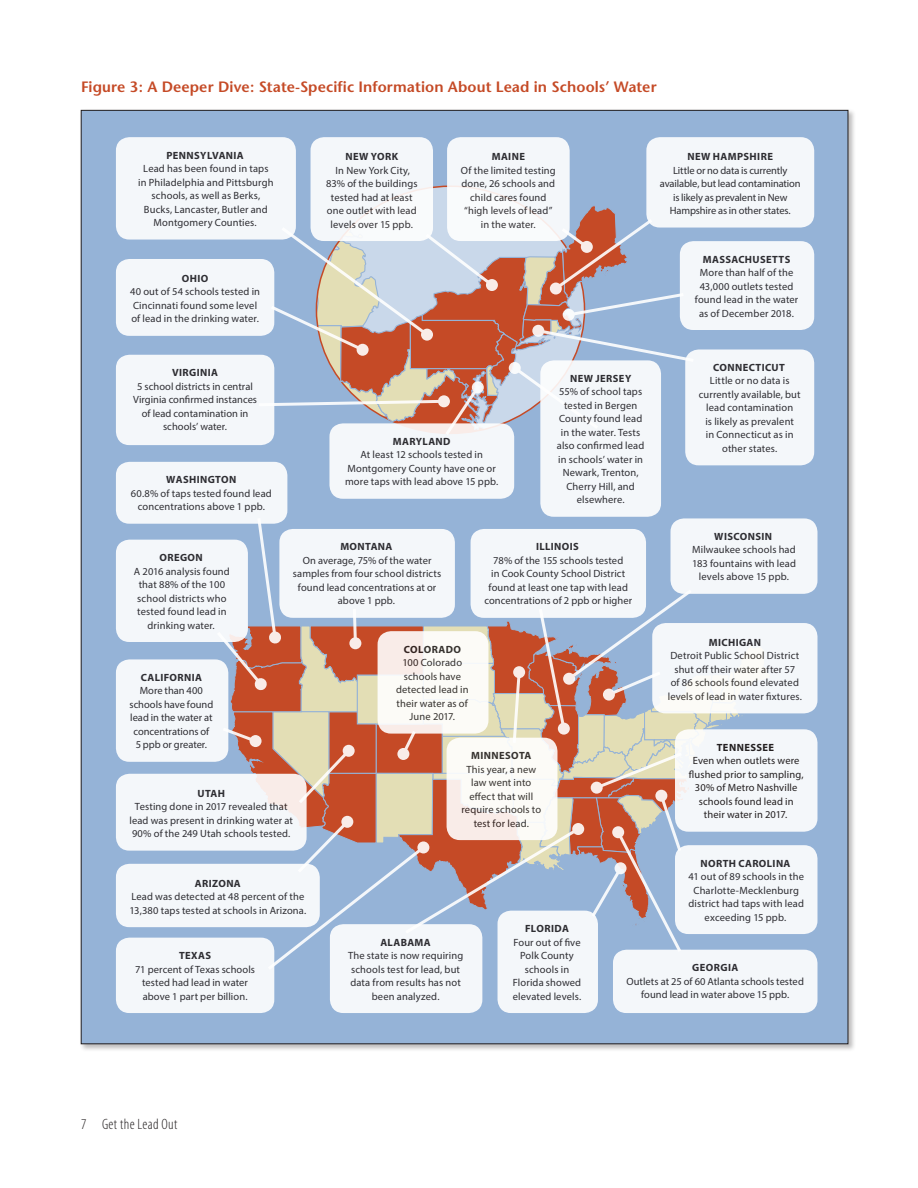
<style>
.page{position:relative;width:918px;height:1188px;background:#fff}
.page>*{position:absolute;margin:0;border:0;box-sizing:border-box;transform-origin:0 0}
.Figure_and_Table_Hea{font:600 15px "Stone Sans";letter-spacing:.005em;color:#c54a26}
.t1{font:300 condensed 15px "Myriad Pro";letter-spacing:.025em;color:#231f20}
.t2{font:10.5px/13.5px "Myriad Pro";letter-spacing:.01em;color:#231f20;text-align:center}
.t3{font:700 10.5px "Myriad Pro";letter-spacing:.04em;color:#231f20}
.t4{font:10.5px/13.5px "Myriad Pro";letter-spacing:-.015em;color:#231f20;text-align:center}
</style>
<div class="page">
<div style="left:79px;top:109px;width:777px;height:943px;background:#231f20;opacity:.3"></div>
<div style="left:81px;top:110px;width:767px;height:934px;background:#95b3d7"></div>
<div style="left:675px;top:729px;width:143px;height:103px;background:#f4f7fa;border-radius:14px"></div>
<div style="left:447px;top:137px;width:123px;height:104px;background:#f4f7fa;border-radius:14px"></div>
<div style="left:680px;top:241px;width:134px;height:89px;background:#f4f7fa;border-radius:14px"></div>
<div style="left:685px;top:349px;width:129px;height:116px;background:#f4f7fa;border-radius:14px"></div>
<div style="left:646px;top:137px;width:168px;height:91px;background:#f4f7fa;border-radius:14px"></div>
<div style="left:116px;top:540px;width:132px;height:102px;background:#f4f7fa;border-radius:14px"></div>
<div style="left:116px;top:659px;width:112px;height:103px;background:#f4f7fa;border-radius:14px"></div>
<div style="left:116px;top:462px;width:171px;height:62px;background:#f4f7fa;border-radius:14px"></div>
<div style="left:671px;top:518px;width:147px;height:76px;background:#f4f7fa;border-radius:14px"></div>
<div style="left:652px;top:623px;width:166px;height:90px;background:#f4f7fa;border-radius:14px"></div>
<div style="left:116px;top:938px;width:158px;height:75px;background:#f4f7fa;border-radius:14px"></div>
<div style="left:116px;top:864px;width:204px;height:63px;background:#f4f7fa;border-radius:14px"></div>
<div style="left:116px;top:774px;width:191px;height:77px;background:#f4f7fa;border-radius:14px"></div>
<div style="left:613px;top:950px;width:205px;height:63px;background:#f4f7fa;border-radius:14px"></div>
<div style="left:675px;top:845px;width:143px;height:89px;background:#f4f7fa;border-radius:14px"></div>
<div style="left:498px;top:911px;width:100px;height:102px;background:#f4f7fa;border-radius:13px"></div>
<div style="left:330px;top:924px;width:152px;height:89px;background:#f4f7fa;border-radius:14px"></div>
<div style="left:116px;top:355px;width:158px;height:90px;background:#f4f7fa;border-radius:14px"></div>
<div style="left:329px;top:423px;width:185px;height:76px;background:#f4f7fa;border-radius:14px"></div>
<div style="left:311px;top:137px;width:122px;height:104px;background:#f4f7fa;border-radius:14px"></div>
<div style="left:116px;top:137px;width:180px;height:103px;background:#f4f7fa;border-radius:14px"></div>
<div style="left:116px;top:259px;width:158px;height:77px;background:#f4f7fa;border-radius:14px"></div>
<svg style="left:257px;top:204px;width:438px;height:232px"></svg>
<div style="left:421px;top:329px;width:12px;height:12px;background:#f9ece8;border-radius:50%"></div>
<svg style="left:215px;top:515px;width:558px;height:456px"></svg>
<svg style="left:572px;top:823px;width:12px;height:12px"></svg>
<div style="left:540px;top:360px;width:121px;height:157px;background:#f4f7fa;border-radius:14px"></div>
<p class="Figure_and_Table_Hea" style="left:81px;top:78px;width:577px">Figure 3: A Deeper Dive: State-Specific Information About Lead in Schools’ Water</p>
<p class="t3" style="left:166px;top:148px;width:79px">PENNSYLVANIA</p>
<p class="t2" style="left:138px;top:162px;width:137px">Lead has been found in taps in Philadelphia and Pittsburgh schools, as well as Berks,<br>Bucks, Lancaster, Butler and<br>Montgomery Counties.</p>
<p class="t3" style="left:182px;top:271px;width:28px">OHIO</p>
<p class="t2" style="left:130px;top:285px;width:131px;text-align:left">40 out of 54 schools tested in<br>Cincinnati found some level of lead in the drinking water.</p>
<p class="t3" style="left:172px;top:366px;width:48px">VIRGINIA</p>
<p class="t2" style="left:133px;top:379px;width:126px">5 school districts in central<br>Virginia confirmed instances of lead contamination in schools’ water.</p>
<p class="t3" style="left:166px;top:473px;width:72px">WASHINGTON</p>
<p class="t2" style="left:131px;top:486px;width:142px">60.8% of taps tested found lead concentrations above 1 ppb.</p>
<p class="t3" style="left:159px;top:551px;width:45px">OREGON</p>
<p class="t2" style="left:134px;top:564px;width:97px">A 2016 analysis found that 88% of the 100 school districts who tested found lead in drinking water.</p>
<p class="t3" style="left:345px;top:150px;width:54px">NEW YORK</p>
<p class="t2" style="left:326px;top:163px;width:93px">In New York City,<br>83% of the buildings tested had at least one outlet with lead levels over 15 ppb.</p>
<p class="t3" style="left:492px;top:150px;width:35px">MAINE</p>
<p class="t2" style="left:461px;top:163px;width:96px">Of the limited testing done, 26 schools and child cares found “high levels of lead” in the water.</p>
<p class="t3" style="left:393px;top:434px;width:59px">MARYLAND</p>
<p class="t2" style="left:345px;top:448px;width:155px">At least 12 schools tested in<br>Montgomery County have one or more taps with lead above 15 ppb.</p>
<p class="t3" style="left:570px;top:371px;width:63px">NEW JERSEY</p>
<p class="t2" style="left:557px;top:385px;width:89px">55% of school taps tested in Bergen<br>County found lead in the water. Tests also confirmed lead in schools’ water in<br>Newark, Trenton,<br>Cherry Hill, and elsewhere.</p>
<p class="t3" style="left:340px;top:540px;width:54px">MONTANA</p>
<p class="t2" style="left:293px;top:553px;width:150px">On average, 75% of the water samples from four school districts found lead concentrations at or above 1 ppb.</p>
<p class="t3" style="left:536px;top:540px;width:44px">ILLINOIS</p>
<p class="t2" style="left:484px;top:553px;width:149px">78% of the 155 schools tested<br>in Cook County School District found at least one tap with lead concentrations of 2 ppb or higher</p>
<p class="t3" style="left:141px;top:670px;width:63px">CALIFORNIA</p>
<p class="t2" style="left:130px;top:684px;width:85px">More than 400 schools have found lead in the water at concentrations of<br>5 ppb or greater.</p>
<p class="t3" style="left:198px;top:786px;width:29px">UTAH</p>
<p class="t2" style="left:129px;top:800px;width:165px">Testing done in 2017 revealed that lead was present in drinking water at<br>90% of the 249 Utah schools tested.</p>
<p class="t3" style="left:195px;top:876px;width:47px">ARIZONA</p>
<p class="t2" style="left:129px;top:890px;width:178px;text-align:left">Lead was detected at 48 percent of the<br>13,380 taps tested at schools in Arizona.</p>
<p class="t3" style="left:404px;top:642px;width:59px">COLORADO</p>
<p class="t2" style="left:396px;top:656px;width:74px">100 Colorado schools have detected lead in their water as of<br>June 2017.</p>
<p class="t3" style="left:471px;top:749px;width:62px">MINNESOTA</p>
<p class="t2" style="left:461px;top:762px;width:81px">This year, a new law went into effect that will require schools to test for lead.</p>
<p class="t3" style="left:688px;top:150px;width:87px">NEW HAMPSHIRE</p>
<p class="t4" style="left:660px;top:163px;width:142px">Little or no data is currently available, but lead contamination is likely as prevalent in New<br>Hampshire as in other states.</p>
<p class="t3" style="left:703px;top:252px;width:89px">MASSACHUSETTS</p>
<p class="t2" style="left:695px;top:266px;width:105px">More than half of the<br>43,000 outlets tested found lead in the water as of December 2018.</p>
<p class="t3" style="left:713px;top:360px;width:73px">CONNECTICUT</p>
<p class="t2" style="left:699px;top:374px;width:103px">Little or no data is currently available, but lead contamination<br>is likely as prevalent<br>in Connecticut as in other states.</p>
<p class="t3" style="left:714px;top:529px;width:59px">WISCONSIN</p>
<p class="t2" style="left:692px;top:543px;width:105px">Milwaukee schools had<br>183 fountains with lead levels above 15 ppb.</p>
<p class="t3" style="left:709px;top:636px;width:54px">MICHIGAN</p>
<p class="t2" style="left:668px;top:649px;width:136px">Detroit Public School District shut off their water after 57<br>of 86 schools found elevated levels of lead in water fixtures.</p>
<p class="t3" style="left:717px;top:740px;width:59px">TENNESSEE</p>
<p class="t2" style="left:689px;top:754px;width:116px">Even when outlets were flushed prior to sampling,<br>30% of Metro Nashville schools found lead in their water in 2017.</p>
<p class="t3" style="left:700px;top:856px;width:92px">NORTH CAROLINA</p>
<p class="t2" style="left:688px;top:870px;width:117px">41 out of 89 schools in the<br>Charlotte-Mecklenburg district had taps with lead exceeding 15 ppb.</p>
<p class="t3" style="left:179px;top:949px;width:34px">TEXAS</p>
<p class="t2" style="left:135px;top:962px;width:121px">71 percent of Texas schools tested had lead in water above 1 part per billion.</p>
<h1 class="t1" style="left:81px;top:1116px;width:98px">7 Get the Lead Out</h1>
<p class="t3" style="left:380px;top:935px;width:52px">ALABAMA</p>
<p class="t2" style="left:348px;top:949px;width:117px">The state is now requiring schools test for lead, but data from results has not been analyzed.</p>
<p class="t3" style="left:525px;top:922px;width:45px">FLORIDA</p>
<p class="t2" style="left:513px;top:935px;width:70px">Four out of five<br>Polk County schools in<br>Florida showed elevated levels.</p>
<p class="t3" style="left:692px;top:961px;width:48px">GEORGIA</p>
<p class="t2" style="left:626px;top:974px;width:179px">Outlets at 25 of 60 Atlanta schools tested found lead in water above 15 ppb.</p>
</div>
